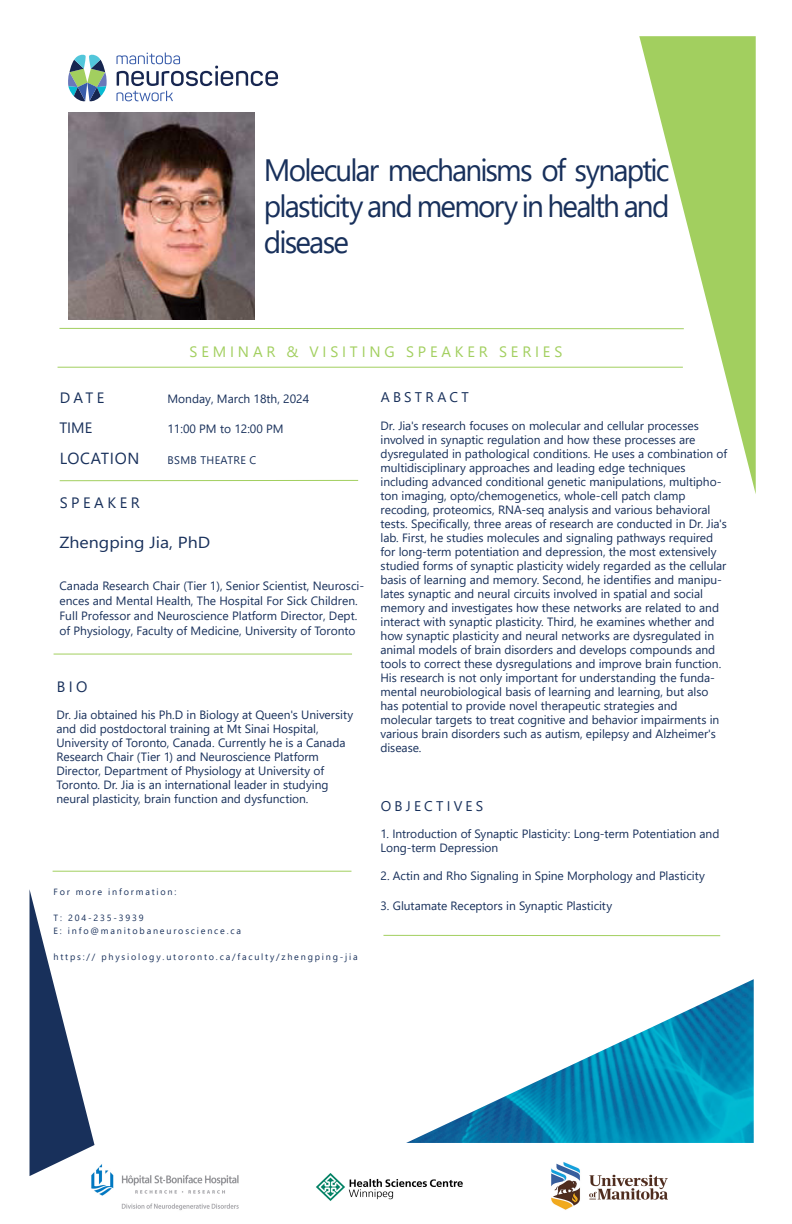
<style>
.page{position:relative;width:792px;height:1224px;background:#fff}
.page>*{position:absolute;margin:0;border:0;box-sizing:border-box;transform-origin:0 0}
.copy{font:30.9px/36px "Segoe UI";letter-spacing:-.06em;color:#18305b;text-align:justify;scale:.96 1}
.copy-2{font:16px "Segoe UI";color:#18305b;scale:1.11 1}
.copy-3{font:16px "Segoe UI";letter-spacing:.045em;color:#18305b}
.t1{font:15px "Segoe UI";letter-spacing:.255em;color:#a2cf5f}
.copy-4{font:15px "Segoe UI";letter-spacing:.235em;color:#18305b}
.copy-5{font:14px "Segoe UI";letter-spacing:.23em;color:#18305b}
.copy-6{font:12px/14px "Segoe UI";letter-spacing:-.005em;color:#18305b}
.copy-7{font:11px "Segoe UI";letter-spacing:.035em;color:#18305b}
.t2{font:9px "Segoe UI";letter-spacing:.2em;color:#18305b}
</style>
<div class="page">
<img style="left:406px;top:979px;width:348px;height:164px">
<svg style="left:30px;top:891px;width:65px;height:285px"></svg>
<svg style="left:639px;top:36px;width:117px;height:458px"></svg>
<svg style="left:59px;top:328px;width:625px;height:1px"></svg>
<hr style="left:58px;top:367px;width:625px;height:1px;background:#a2cf5f">
<hr style="left:60px;top:480px;width:298px;height:1px;background:#a2cf5f">
<svg style="left:116px;top:53px;width:162px;height:48px"></svg>
<svg style="left:68px;top:54px;width:39px;height:48px"></svg>
<hr style="left:54px;top:654px;width:298px;height:1px;background:#a2cf5f">
<hr style="left:53px;top:871px;width:298px;height:1px;background:#a2cf5f">
<svg style="left:383px;top:935px;width:338px;height:1px"></svg>
<img style="left:69px;top:113px;width:186px;height:206px">
<img style="left:87px;top:1159px;width:152px;height:52px">
<img style="left:551px;top:1162px;width:116px;height:48px">
<img style="left:316px;top:1173px;width:147px;height:28px">
<p class="copy" style="left:264px;top:149px;width:424px">Molecular mechanisms of synaptic plasticity and memory in health and disease</p>
<p class="t1" style="left:190px;top:338px;width:374px">SEMINAR &amp; VISITING SPEAKER SERIES</p>
<p class="copy-4" style="left:60px;top:383px;width:46px">DATE</p>
<p class="copy-6" style="left:167px;top:391px;width:143px">Monday, March 18th, 2024</p>
<p class="copy-4" style="left:59px;top:414px;width:34px">TIME</p>
<p class="copy-6" style="left:167px;top:421px;width:118px">11:00 PM to 12:00 PM</p>
<p class="copy-3" style="left:60px;top:443px;width:81px">LOCATION</p>
<p class="copy-7" style="left:167px;top:450px;width:90px">BSMB THEATRE C</p>
<p class="copy-4" style="left:60px;top:488px;width:82px">SPEAKER</p>
<p class="copy-2" style="left:59px;top:527px;width:137px">Zhengping Jia, PhD</p>
<p class="copy-6" style="left:59px;top:577px;width:306px;line-height:15px">Canada Research Chair (Tier 1), Senior Scientist, Neurosci&shy;ences and Mental Health, The Hospital For Sick Children.<br>Full Professor and Neuroscience Platform Director, Dept. of Physiology, Faculty of Medicine, University of Toronto</p>
<p class="copy-4" style="left:57px;top:672px;width:32px">BIO</p>
<p class="copy-6" style="left:56px;top:707px;width:298px">Dr. Jia obtained his Ph.D in Biology at Queen's University and did postdoctoral training at Mt Sinai Hospital, University of Toronto, Canada. Currently he is a Canada Research Chair (Tier 1) and Neuroscience Platform Director, Department of Physiology at University of Toronto. Dr. Jia is an international leader in studying neural plasticity, brain function and dysfunction.</p>
<p class="t2" style="left:54px;top:883px;width:124px">For more information:</p>
<p class="t2" style="left:54px;top:909px;width:92px">T: 204-235-3939</p>
<p class="t2" style="left:54px;top:922px;width:189px">E: info@manitobaneuroscience.ca</p>
<p class="t2" style="left:54px;top:948px;width:306px">https:// physiology.utoronto.ca/faculty/zhengping-jia</p>
<p class="copy-5" style="left:381px;top:384px;width:90px">ABSTRACT</p>
<p class="copy-6" style="left:381px;top:418px;width:348px">Dr. Jia's research focuses on molecular and cellular processes involved in synaptic regulation and how these processes are dysregulated in pathological conditions. He uses a combination of multidisciplinary approaches and leading edge techniques including advanced conditional genetic manipulations, multipho&shy;ton imaging, opto/chemogenetics, whole-cell patch clamp recoding, proteomics, RNA-seq analysis and various behavioral tests. Specifically, three areas of research are conducted in Dr. Jia's lab. First, he studies molecules and signaling pathways required for long-term potentiation and depression, the most extensively studied forms of synaptic plasticity widely regarded as the cellular basis of learning and memory. Second, he identifies and manipu&shy;lates synaptic and neural circuits involved in spatial and social memory and investigates how these networks are related to and interact with synaptic plasticity. Third, he examines whether and how synaptic plasticity and neural networks are dysregulated in animal models of brain disorders and develops compounds and tools to correct these dysregulations and improve brain function.<br>His research is not only important for understanding the funda&shy;mental neurobiological basis of learning and learning, but also has potential to provide novel therapeutic strategies and molecular targets to treat cognitive and behavior impairments in various brain disorders such as autism, epilepsy and Alzheimer's disease.</p>
<p class="copy-5" style="left:381px;top:793px;width:104px">OBJECTIVES</p>
<p class="copy-6" style="left:381px;top:826px;width:340px">1. Introduction of Synaptic Plasticity: Long-term Potentiation and<br>Long-term Depression</p>
<p class="copy-6" style="left:381px;top:867px;width:326px">2. Actin and Rho Signaling in Spine Morphology and Plasticity</p>
<p class="copy-6" style="left:381px;top:898px;width:233px">3. Glutamate Receptors in Synaptic Plasticity</p>
</div>
